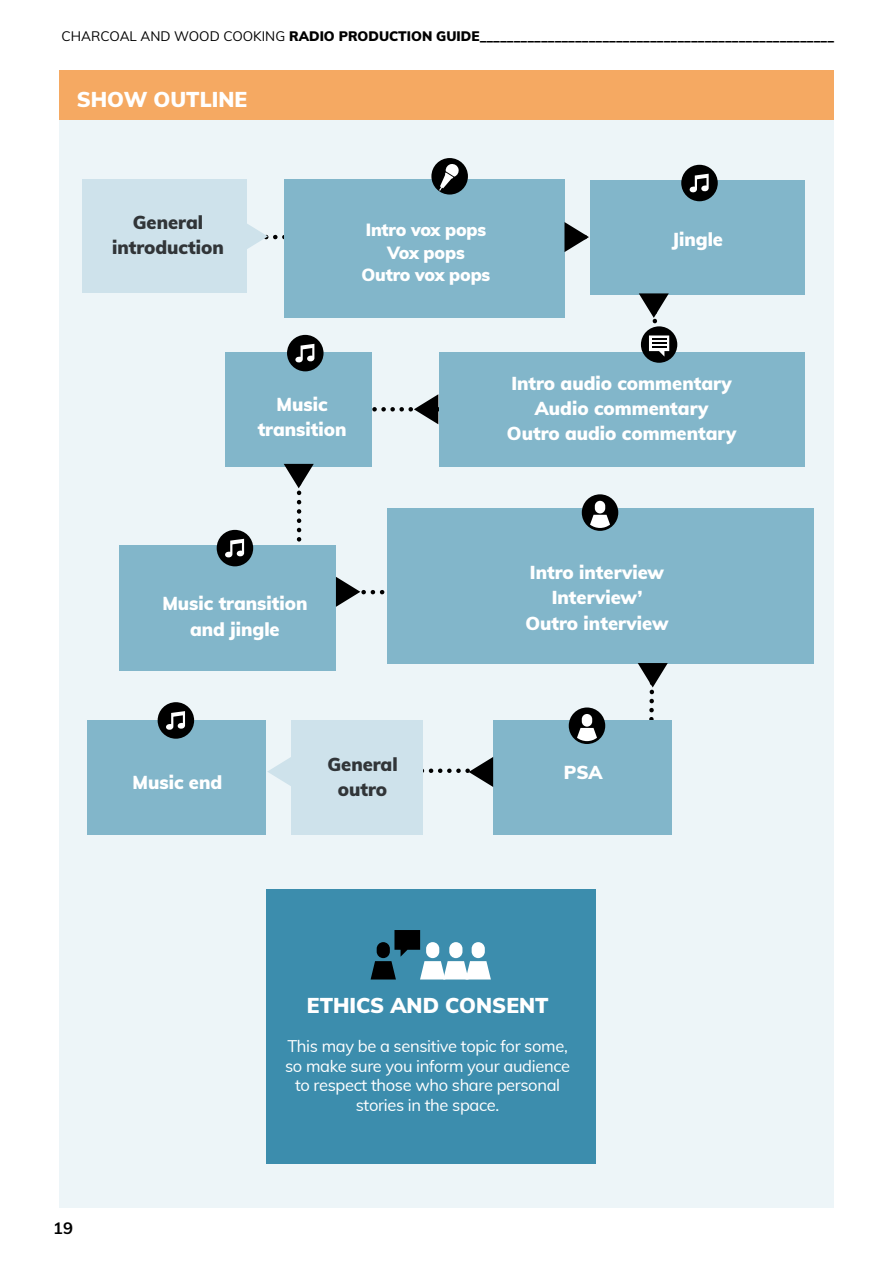
<style>
.page{position:relative;width:893px;height:1263px;background:#fff}
.page>*{position:absolute;margin:0;border:0;box-sizing:border-box;transform-origin:0 0}
.t1{font:900 21px "Muli";color:#fff}
.t2{font:900 18.3px/25.3px "Muli";color:#fff;text-align:center}
.t3{font:900 18.3px/25.3px "Muli";color:#313538;text-align:center}
.t4{font:900 17.25px/22.5px "Muli";letter-spacing:-.01em;color:#fff;text-align:center}
.t5{font:16.5px/19.5px "Muli";letter-spacing:-.02em;color:#fff;text-align:center}
.t6{font:700 16.5px "Muli";color:#000}
.t7{font:900 13.5px "Muli";color:#000}
.s1{font-weight:400}
</style>
<div class="page">
<div style="left:59px;top:94px;width:774px;height:1114px;background:#edf5f8"></div>
<div style="left:493px;top:720px;width:179px;height:115px;background:#82b6ca"></div>
<div style="left:59px;top:70px;width:774px;height:50px;background:#f5a962"></div>
<div style="left:82px;top:180px;width:165px;height:113px;background:#cee2eb"></div>
<div style="left:284px;top:180px;width:280px;height:138px;background:#82b6ca"></div>
<div style="left:590px;top:180px;width:215px;height:114px;background:#82b6ca"></div>
<div style="left:439px;top:352px;width:366px;height:115px;background:#82b6ca"></div>
<div style="left:119px;top:545px;width:217px;height:126px;background:#82b6ca"></div>
<div style="left:291px;top:720px;width:132px;height:115px;background:#cee2eb"></div>
<div style="left:387px;top:508px;width:427px;height:156px;background:#82b6ca"></div>
<div style="left:431px;top:158px;width:37px;height:37px;background:#000;border-radius:50%"></div>
<svg style="left:439px;top:164px;width:20px;height:27px"></svg>
<svg style="left:641px;top:326px;width:36px;height:37px"></svg>
<div style="left:681px;top:165px;width:37px;height:36px;background:#000;border-radius:50%"></div>
<svg style="left:689px;top:174px;width:20px;height:18px"></svg>
<div style="left:217px;top:530px;width:36px;height:36px;background:#000;border-radius:50%"></div>
<div style="left:87px;top:720px;width:179px;height:115px;background:#82b6ca"></div>
<div style="left:158px;top:702px;width:36px;height:37px;background:#000;border-radius:50%"></div>
<svg style="left:166px;top:711px;width:19px;height:19px"></svg>
<svg style="left:225px;top:221px;width:444px;height:566px"></svg>
<div style="left:266px;top:890px;width:330px;height:274px;background:#3c8dad"></div>
<svg style="left:371px;top:930px;width:120px;height:49px"></svg>
<div style="left:472px;top:942px;width:13px;height:16px;background:#fff;border-radius:7px"></div>
<p class="t7" style="left:62px;top:26px;width:774px"><span class="s1">CHARCOAL AND WOOD COOKING</span> RADIO PRODUCTION GUIDE____________________________________________________</p>
<p class="t1" style="left:77px;top:83px;width:172px">SHOW OUTLINE</p>
<p class="t3" style="left:112px;top:209px;width:113px">General introduction</p>
<p class="t4" style="left:362px;top:218px;width:130px">Intro vox pops<br>Vox pops<br>Outro vox pops</p>
<p class="t2" style="left:672px;top:226px;width:53px">Jingle</p>
<p class="t2" style="left:258px;top:391px;width:90px">Music transition</p>
<p class="t2" style="left:507px;top:370px;width:231px">Intro audio commentary<br>Audio commentary<br>Outro audio commentary</p>
<p class="t2" style="left:162px;top:590px;width:147px">Music transition and jingle</p>
<p class="t2" style="left:133px;top:769px;width:91px">Music end</p>
<p class="t3" style="left:327px;top:751px;width:72px">General</p>
<p class="t3" style="left:338px;top:776px;width:51px">outro</p>
<p class="t2" style="left:525px;top:559px;width:145px">Intro interview<br>Interview’<br>Outro interview</p>
<p class="t2" style="left:564px;top:758px;width:40px">PSA</p>
<p class="t6" style="left:53px;top:1216px;width:21px">19</p>
<p class="t1" style="left:307px;top:990px;width:243px">ETHICS AND CONSENT</p>
<p class="t5" style="left:285px;top:1035px;width:287px">This may be a sensitive topic for some, so make sure you inform your audience to respect those who share personal stories in the space.</p>
</div>
